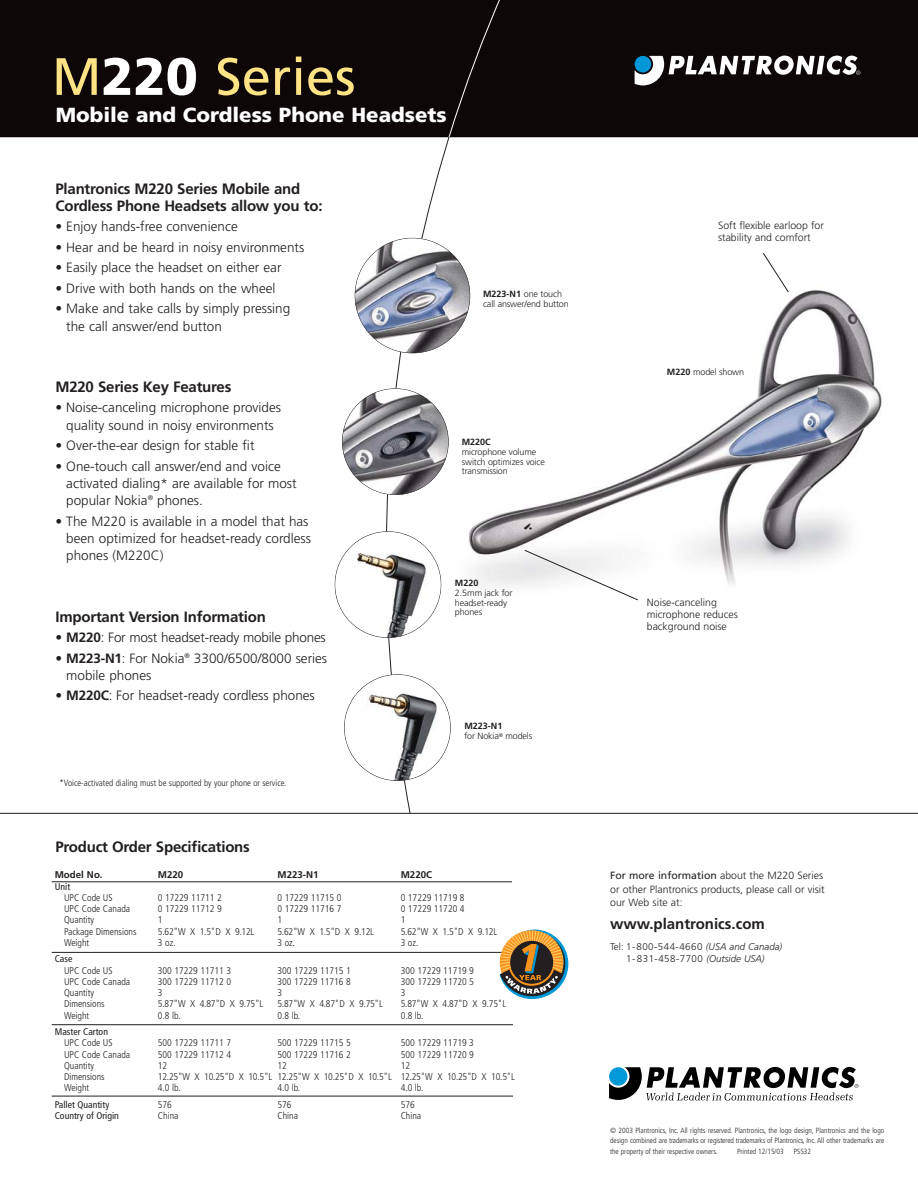
<style>
.page{position:relative;width:918px;height:1188px;background:#fff}
.page>*{position:absolute;margin:0;border:0;box-sizing:border-box;transform-origin:0 0}
.t1{font:52.5px "Frutiger";color:#ffe384}
.t2{font:900 20.4px "Frutiger";color:#fff}
.t3{font:700 15px/17.2px "Frutiger";letter-spacing:-.015em;color:#231f20}
.t4{font:300 13.5px/17.2px "Frutiger";color:#231f20}
.t5{font:300 10.5px/12px "Frutiger";color:#231f20}
.t6{font:300 condensed 9.75px "Frutiger";color:#231f20}
.t7{font:300 condensed 9.75px "Frutiger";letter-spacing:-.02em;color:#231f20}
.t8{font:300 9.75px/12px "Frutiger";letter-spacing:.05em;color:#231f20;text-align:center}
.t9{font:condensed 9.75px "Frutiger";color:#231f20}
.t10{font:700 9.75px "Frutiger";color:#231f20}
.t11{font:300 9px/9.8px "Frutiger";letter-spacing:-.015em;color:#231f20}
.t12{font:300 condensed 9px "Frutiger";color:#231f20}
.t13{font:700 9px "Frutiger";color:#231f20}
.t14{font:300 condensed 7.5px/10.5px "Frutiger";color:#231f20;text-align:justify}
.s1{font-weight:900;color:#fff}
.s2{font-weight:700}
.s3{font-weight:400}
.s4{font-style:italic}
</style>
<div class="page">
<img style="left:505px;top:290px;width:377px;height:311px">
<div style="left:0;top:0;width:918px;height:137px;background:#0e0708"></div>
<svg style="left:386px;top:0;width:119px;height:813px"></svg>
<div style="left:448px;top:0;width:58px;height:138px;background:#0e0708"></div>
<hr style="left:0;top:813px;width:918px;height:1px;background:#231f20">
<svg style="left:635px;top:55px;width:225px;height:30px"></svg>
<img style="left:350px;top:138px;width:76px;height:676px">
<svg style="left:609px;top:1067px;width:250px;height:33px"></svg>
<svg style="left:763px;top:253px;width:26px;height:40px"></svg>
<svg style="left:524px;top:550px;width:114px;height:50px"></svg>
<hr style="left:52px;top:882px;width:460px;height:1px;background:#231f20">
<hr style="left:52px;top:952px;width:461px;height:1px;background:#231f20">
<hr style="left:52px;top:1024px;width:461px;height:1px;background:#231f20">
<hr style="left:52px;top:1096px;width:461px;height:1px;background:#231f20">
<img style="left:344px;top:674px;width:107px;height:107px;border-radius:50%">
<img style="left:335px;top:531px;width:106px;height:107px;border-radius:50%">
<img style="left:355px;top:238px;width:115px;height:115px;border-radius:50%">
<img style="left:342px;top:389px;width:107px;height:106px;border-radius:50%">
<svg style="left:499px;top:930px;width:69px;height:69px"></svg>
<h1 class="t1" style="left:52px;top:56px;width:305px">M<span class="s1">220</span> Series</h1>
<h2 class="t2" style="left:56px;top:107px;width:393px">Mobile and Cordless Phone Headsets</h2>
<h3 class="t3" style="left:56px;top:181px;width:269px">Plantronics M220 Series Mobile and<br>Cordless Phone Headsets allow you to:</h3>
<h3 class="t4" style="left:56px;top:219px;width:184px">• Enjoy hands-free convenience</h3>
<h3 class="t4" style="left:56px;top:240px;width:250px">• Hear and be heard in noisy environments</h3>
<h3 class="t4" style="left:56px;top:260px;width:228px">• Easily place the headset on either ear</h3>
<h3 class="t4" style="left:56px;top:281px;width:222px">• Drive with both hands on the wheel</h3>
<h3 class="t4" style="left:66px;top:301px;width:225px;text-indent:-11px">• Make and take calls by simply pressing the call answer/end button</h3>
<h3 class="t3" style="left:56px;top:379px;width:177px">M220 Series Key Features</h3>
<h3 class="t4" style="left:56px;top:400px;width:227px;text-align:center">• Noise-canceling microphone provides quality sound in noisy environments</h3>
<h3 class="t4" style="left:56px;top:438px;width:201px">• Over-the-ear design for stable fit</h3>
<h3 class="t4" style="left:66px;top:458px;width:232px;text-indent:-11px">• One-touch call answer/end and voice activated dialing* are available for most popular Nokia<sup>®</sup> phones.</h3>
<h3 class="t4" style="left:66px;top:513px;width:246px;text-indent:-11px">• The M220 is available in a model that has been optimized for headset-ready cordless phones (M220C)</h3>
<h3 class="t3" style="left:56px;top:609px;width:212px">Important Version Information</h3>
<h3 class="t4" style="left:56px;top:630px;width:272px">• <span class="s2">M220</span>: For most headset-ready mobile phones</h3>
<h3 class="t4" style="left:66px;top:650px;width:262px;text-indent:-11px">• <span class="s2">M223-N1</span>: For Nokia<sup>®</sup> 3300/6500/8000 series mobile phones</h3>
<h3 class="t4" style="left:55px;top:688px;width:261px">• <span class="s2">M220C</span>: For headset-ready cordless phones</h3>
<p class="t12" style="left:59px;top:780px;width:228px">*Voice-activated dialing must be supported by your phone or service.</p>
<h3 class="t3" style="left:56px;top:839px;width:196px">Product Order Specifications</h3>
<p class="t11" style="left:483px;top:290px;width:87px"><span class="s2">M223-N1</span> one touch call answer/end button</p>
<p class="t13" style="left:462px;top:439px;width:30px">M220C</p>
<p class="t11" style="left:462px;top:448px;width:85px">microphone volume switch optimizes voice transmission</p>
<p class="t13" style="left:455px;top:580px;width:25px">M220</p>
<p class="t11" style="left:455px;top:589px;width:59px">2.5mm jack for headset-ready phones</p>
<p class="t11" style="left:464px;top:722px;width:70px"><span class="s2">M223-N1<br></span>for Nokia<sup>®</sup> models</p>
<p class="t10" style="left:55px;top:871px;width:49px">Model No.</p>
<p class="t10" style="left:158px;top:871px;width:27px">M220</p>
<p class="t10" style="left:277px;top:871px;width:43px">M223-N1</p>
<p class="t10" style="left:401px;top:871px;width:33px">M220C</p>
<p class="t9" style="left:55px;top:882px;width:17px">Unit</p>
<p class="t6" style="left:64px;top:894px;width:50px">UPC Code US</p>
<p class="t6" style="left:158px;top:894px;width:65px">0 17229 11711 2</p>
<p class="t6" style="left:278px;top:894px;width:65px">0 17229 11715 0</p>
<p class="t6" style="left:401px;top:894px;width:65px">0 17229 11719 8</p>
<p class="t6" style="left:64px;top:905px;width:68px">UPC Code Canada</p>
<p class="t6" style="left:158px;top:905px;width:65px">0 17229 11712 9</p>
<p class="t6" style="left:278px;top:905px;width:65px">0 17229 11716 7</p>
<p class="t6" style="left:401px;top:905px;width:65px">0 17229 11720 4</p>
<p class="t6" style="left:64px;top:916px;width:32px">Quantity</p>
<p class="t6" style="left:158px;top:916px;width:6px">1</p>
<p class="t6" style="left:278px;top:916px;width:6px">1</p>
<p class="t6" style="left:401px;top:916px;width:6px">1</p>
<p class="t6" style="left:64px;top:927px;width:74px">Package Dimensions</p>
<p class="t6" style="left:158px;top:927px;width:98px">5.62"W X 1.5"D X 9.12L</p>
<p class="t6" style="left:278px;top:927px;width:98px">5.62"W X 1.5"D X 9.12L</p>
<p class="t6" style="left:401px;top:927px;width:98px">5.62"W X 1.5"D X 9.12L</p>
<p class="t6" style="left:64px;top:939px;width:27px">Weight</p>
<p class="t6" style="left:158px;top:939px;width:19px">3 oz.</p>
<p class="t6" style="left:278px;top:939px;width:19px">3 oz.</p>
<p class="t6" style="left:401px;top:939px;width:19px">3 oz.</p>
<p class="t9" style="left:55px;top:955px;width:19px">Case</p>
<p class="t6" style="left:64px;top:966px;width:50px">UPC Code US</p>
<p class="t6" style="left:158px;top:966px;width:75px">300 17229 11711 3</p>
<p class="t6" style="left:278px;top:966px;width:75px">300 17229 11715 1</p>
<p class="t6" style="left:401px;top:966px;width:75px">300 17229 11719 9</p>
<p class="t6" style="left:64px;top:978px;width:68px">UPC Code Canada</p>
<p class="t6" style="left:158px;top:978px;width:75px">300 17229 11712 0</p>
<p class="t6" style="left:278px;top:978px;width:75px">300 17229 11716 8</p>
<p class="t6" style="left:401px;top:978px;width:75px">300 17229 11720 5</p>
<p class="t6" style="left:64px;top:989px;width:32px">Quantity</p>
<p class="t6" style="left:158px;top:989px;width:6px">3</p>
<p class="t6" style="left:278px;top:989px;width:6px">3</p>
<p class="t6" style="left:401px;top:989px;width:6px">3</p>
<p class="t6" style="left:64px;top:1000px;width:42px">Dimensions</p>
<p class="t6" style="left:158px;top:1000px;width:107px">5.87"W X 4.87"D X 9.75"L</p>
<p class="t6" style="left:278px;top:1000px;width:107px">5.87"W X 4.87"D X 9.75"L</p>
<p class="t6" style="left:401px;top:1000px;width:107px">5.87"W X 4.87"D X 9.75"L</p>
<p class="t6" style="left:64px;top:1011px;width:27px">Weight</p>
<p class="t6" style="left:158px;top:1011px;width:24px">0.8 lb.</p>
<p class="t6" style="left:278px;top:1011px;width:24px">0.8 lb.</p>
<p class="t6" style="left:401px;top:1011px;width:24px">0.8 lb.</p>
<p class="t9" style="left:55px;top:1028px;width:55px">Master Carton</p>
<p class="t6" style="left:64px;top:1039px;width:50px">UPC Code US</p>
<p class="t6" style="left:158px;top:1039px;width:75px">500 17229 11711 7</p>
<p class="t6" style="left:278px;top:1039px;width:75px">500 17229 11715 5</p>
<p class="t6" style="left:401px;top:1039px;width:75px">500 17229 11719 3</p>
<p class="t6" style="left:64px;top:1050px;width:68px">UPC Code Canada</p>
<p class="t6" style="left:158px;top:1050px;width:75px">500 17229 11712 4</p>
<p class="t6" style="left:278px;top:1050px;width:75px">500 17229 11716 2</p>
<p class="t6" style="left:401px;top:1050px;width:75px">500 17229 11720 9</p>
<p class="t6" style="left:64px;top:1062px;width:32px">Quantity</p>
<p class="t6" style="left:158px;top:1062px;width:11px">12</p>
<p class="t6" style="left:278px;top:1062px;width:11px">12</p>
<p class="t6" style="left:401px;top:1062px;width:11px">12</p>
<p class="t6" style="left:64px;top:1073px;width:42px">Dimensions</p>
<p class="t7" style="left:158px;top:1073px;width:359px">12.25"W X 10.25"D X 10.5"L 12.25"W X 10.25"D X 10.5"L 12.25"W X 10.25"D X 10.5"L</p>
<p class="t6" style="left:64px;top:1084px;width:27px">Weight</p>
<p class="t6" style="left:158px;top:1084px;width:24px">4.0 lb.</p>
<p class="t6" style="left:278px;top:1084px;width:24px">4.0 lb.</p>
<p class="t6" style="left:401px;top:1084px;width:24px">4.0 lb.</p>
<p class="t9" style="left:55px;top:1101px;width:56px">Pallet Quantity</p>
<p class="t6" style="left:158px;top:1101px;width:16px">576</p>
<p class="t6" style="left:278px;top:1101px;width:16px">576</p>
<p class="t6" style="left:401px;top:1101px;width:16px">576</p>
<p class="t9" style="left:55px;top:1112px;width:66px">Country of Origin</p>
<p class="t6" style="left:158px;top:1112px;width:22px">China</p>
<p class="t6" style="left:277px;top:1112px;width:22px">China</p>
<p class="t6" style="left:401px;top:1112px;width:22px">China</p>
<p class="t5" style="left:718px;top:220px;width:107px">Soft flexible earloop for stability and comfort</p>
<p class="t11" style="left:667px;top:368px;width:79px"><span class="s2">M220</span> model shown</p>
<p class="t5" style="left:647px;top:597px;width:92px">Noise-canceling microphone reduces background noise</p>
<p class="t5" style="left:610px;top:870px;width:216px;line-height:13.5px"><span class="s3">For more information</span> about the M220 Series or other Plantronics products, please call or visit our Web site at:</p>
<h3 class="t3" style="left:610px;top:916px;width:156px">www.plantronics.com</h3>
<p class="t8" style="left:610px;top:941px;width:174px">Tel: 1-800-544-4660 <span class="s4">(USA and Canada)<br></span>1-831-458-7700 <span class="s4">(Outside USA)</span></p>
<p class="t14" style="left:610px;top:1126px;width:276px">© 2003 Plantronics, Inc. All rights reserved. Plantronics, the logo design, Plantronics and the logo design combined are trademarks or registered trademarks of Plantronics, Inc. All other trademarks are the property of their respective owners.</p>
<p class="t14" style="left:737px;top:1147px;width:48px">Printed 12/15/03</p>
<p class="t14" style="left:794px;top:1147px;width:19px">PS532</p>
</div>
